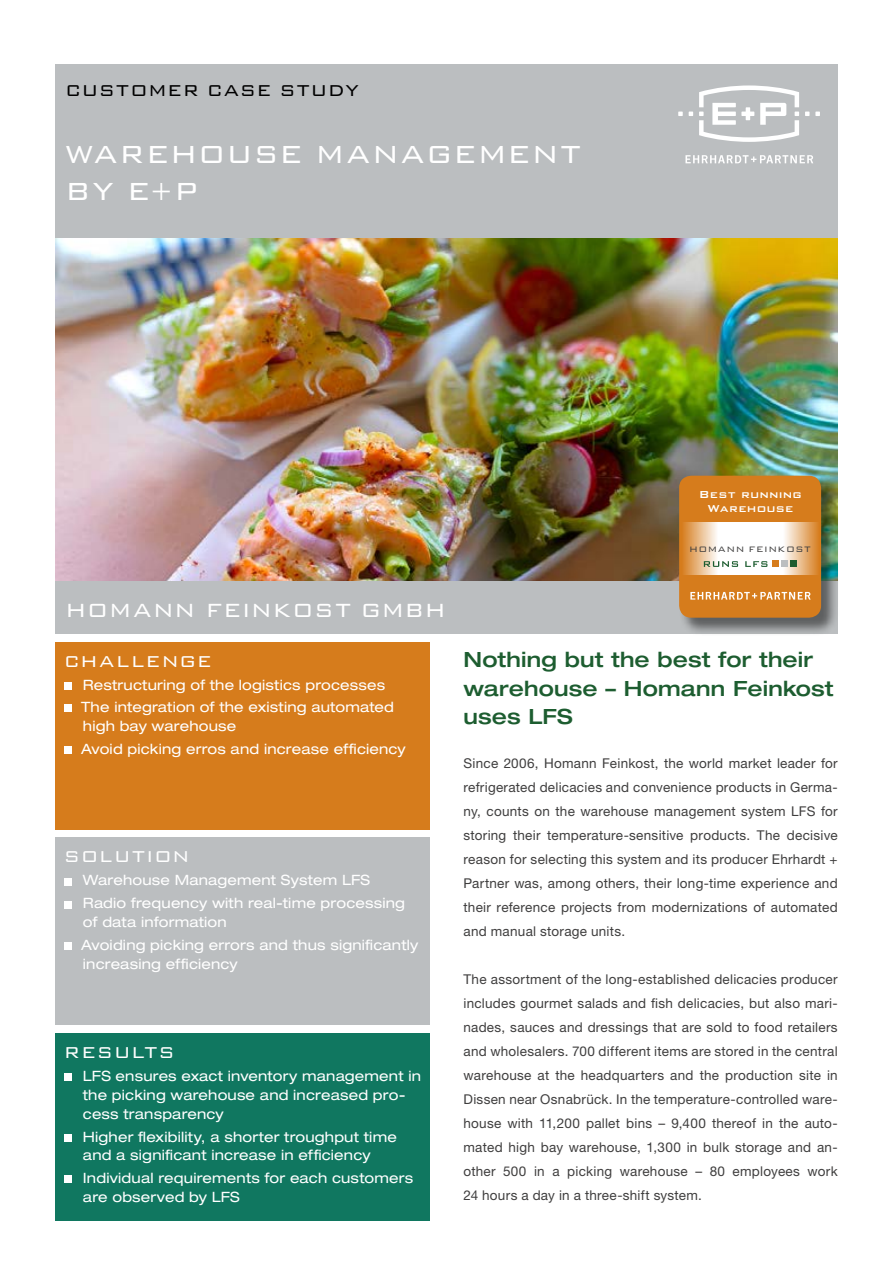
<style>
.page{position:relative;width:893px;height:1263px;background:#fff}
.page>*{position:absolute;margin:0;border:0;box-sizing:border-box;transform-origin:0 0}
.t1{font:300 33px/36.2px "Bank Gothic BT";letter-spacing:.03em;color:#fff}
.t2{font:300 25.5px "Bank Gothic BT";letter-spacing:.015em;color:#fff}
.t3{font:500 expanded 21px/28.5px "Helvetica Neue";letter-spacing:.01em;color:#1d5d30}
.t4{font:300 21px "Bank Gothic BT";letter-spacing:.03em;color:#000}
.t5{font:300 21px "Bank Gothic BT";letter-spacing:.045em;color:#fff}
.t6{font:300 21px "Bank Gothic BT";letter-spacing:.02em;color:#fff}
.t7{font:expanded 14.25px/18.8px "Helvetica Neue";letter-spacing:.015em;color:#fff}
.t8{font:13.5px/24px "Helvetica Neue";letter-spacing:.02em;color:#3f3e3e;text-align:justify}
.t9{font:500 13.5px/13.5px "Bank Gothic BT";letter-spacing:.01em;color:#fff;text-align:center}
.t10{font:300 10.5px "Bank Gothic BT";letter-spacing:.055em;color:#3f3e3e}
</style>
<div class="page">
<div style="left:55px;top:1033px;width:374px;height:187px;background:#107760"></div>
<div style="left:64px;top:1073px;width:8px;height:8px;background:#fff"></div>
<div style="left:64px;top:1134px;width:8px;height:7px;background:#fff"></div>
<div style="left:64px;top:1175px;width:8px;height:8px;background:#fff"></div>
<div style="left:55px;top:838px;width:374px;height:187px;background:#bbbec0"></div>
<div style="left:64px;top:877px;width:8px;height:8px;background:#fff"></div>
<div style="left:64px;top:900px;width:8px;height:8px;background:#fff"></div>
<div style="left:64px;top:942px;width:8px;height:8px;background:#fff"></div>
<div style="left:55px;top:642px;width:374px;height:187px;background:#d67c1c"></div>
<div style="left:64px;top:682px;width:8px;height:8px;background:#fff"></div>
<div style="left:64px;top:704px;width:8px;height:8px;background:#fff"></div>
<div style="left:64px;top:746px;width:8px;height:8px;background:#fff"></div>
<div style="left:55px;top:64px;width:783px;height:570px;background:#bbbec0"></div>
<img style="left:55px;top:238px;width:783px;height:342px">
<div style="left:679px;top:476px;width:161px;height:160px;background:#000;opacity:.5"></div>
<div style="left:679px;top:476px;width:142px;height:142px;background:#d67c1c;border-radius:12px"></div>
<svg style="left:679px;top:522px;width:68px;height:53px;background:#f1d3b4"></svg>
<svg style="left:747px;top:522px;width:71px;height:53px;background:#f3ddc5"></svg>
<div style="left:781px;top:561px;width:7px;height:6px;background:#bbbec0"></div>
<svg style="left:791px;top:561px;width:6px;height:6px"></svg>
<svg style="left:704px;top:561px;width:74px;height:6px"></svg>
<svg style="left:690px;top:592px;width:121px;height:8px"></svg>
<svg style="left:689px;top:112px;width:4px;height:4px"></svg>
<svg style="left:678px;top:112px;width:5px;height:4px"></svg>
<svg style="left:815px;top:112px;width:5px;height:4px"></svg>
<svg style="left:805px;top:112px;width:4px;height:4px"></svg>
<svg style="left:699px;top:85px;width:100px;height:57px"></svg>
<svg style="left:685px;top:155px;width:128px;height:8px"></svg>
<h3 class="t4" style="left:65px;top:80px;width:296px">CUSTOMER CASE STUDY</h3>
<h1 class="t1" style="left:65px;top:136px;width:516px">WAREHOUSE MANAGEMENT<br>BY E+P</h1>
<h2 class="t2" style="left:65px;top:597px;width:382px">HOMANN FEINKOST GMBH</h2>
<p class="t9" style="left:699px;top:488px;width:105px">Best running<br>Warehouse</p>
<p class="t10" style="left:689px;top:543px;width:123px">HOMANN FEINKOST</p>
<h3 class="t5" style="left:64px;top:650px;width:149px">CHALLENGE</h3>
<p class="t7" style="left:81px;top:673px;width:314px;line-height:22.6px">Restructuring of the logistics processes<br>The integration of the existing automated</p>
<p class="t7" style="left:81px;top:715px;width:326px;line-height:22.5px">high bay warehouse<br>Avoid picking erros and increase efficiency</p>
<h3 class="t6" style="left:64px;top:846px;width:127px">SOLUTION</h3>
<p class="t7" style="left:83px;top:869px;width:324px;line-height:23px">Warehouse Management System LFS<br>Radio frequency with real-time processing</p>
<p class="t7" style="left:81px;top:910px;width:339px;line-height:23px">of data information<br>Avoiding picking errors and thus significantly</p>
<p class="t7" style="left:83px;top:954px;width:156px">increasing efficiency</p>
<h3 class="t5" style="left:64px;top:1042px;width:113px">RESULTS</h3>
<p class="t7" style="left:83px;top:1066px;width:340px">LFS ensures exact inventory management in the picking warehouse and increased pro&shy;cess transparency</p>
<p class="t7" style="left:83px;top:1127px;width:315px">Higher flexibility, a shorter troughput time and a significant increase in efficiency</p>
<p class="t7" style="left:83px;top:1169px;width:332px">Individual requirements for each customers are observed by LFS</p>
<h3 class="t3" style="left:463px;top:645px;width:372px">Nothing but the best for their warehouse – Homann Feinkost uses LFS</h3>
<p class="t8" style="left:463px;top:750px;width:376px">Since 2006, Homann Feinkost, the world market leader for refrigerated delicacies and convenience products in Germa&shy;ny, counts on the warehouse management system LFS for storing their temperature-sensitive products. The decisive reason for selecting this system and its producer Ehrhardt + Partner was, among others, their long-time experience and their reference projects from modernizations of automated and manual storage units.</p>
<p class="t8" style="left:463px;top:966px;width:376px">The assortment of the long-established delicacies producer includes gourmet salads and fish delicacies, but also mari&shy;nades, sauces and dressings that are sold to food retailers and wholesalers. 700 different items are stored in the central warehouse at the headquarters and the production site in Dissen near Osnabrück. In the temperature-controlled ware&shy;house with 11,200 pallet bins – 9,400 thereof in the auto&shy;mated high bay warehouse, 1,300 in bulk storage and an&shy;other 500 in a picking warehouse – 80 employees work 24 hours a day in a three-shift system.</p>
</div>
